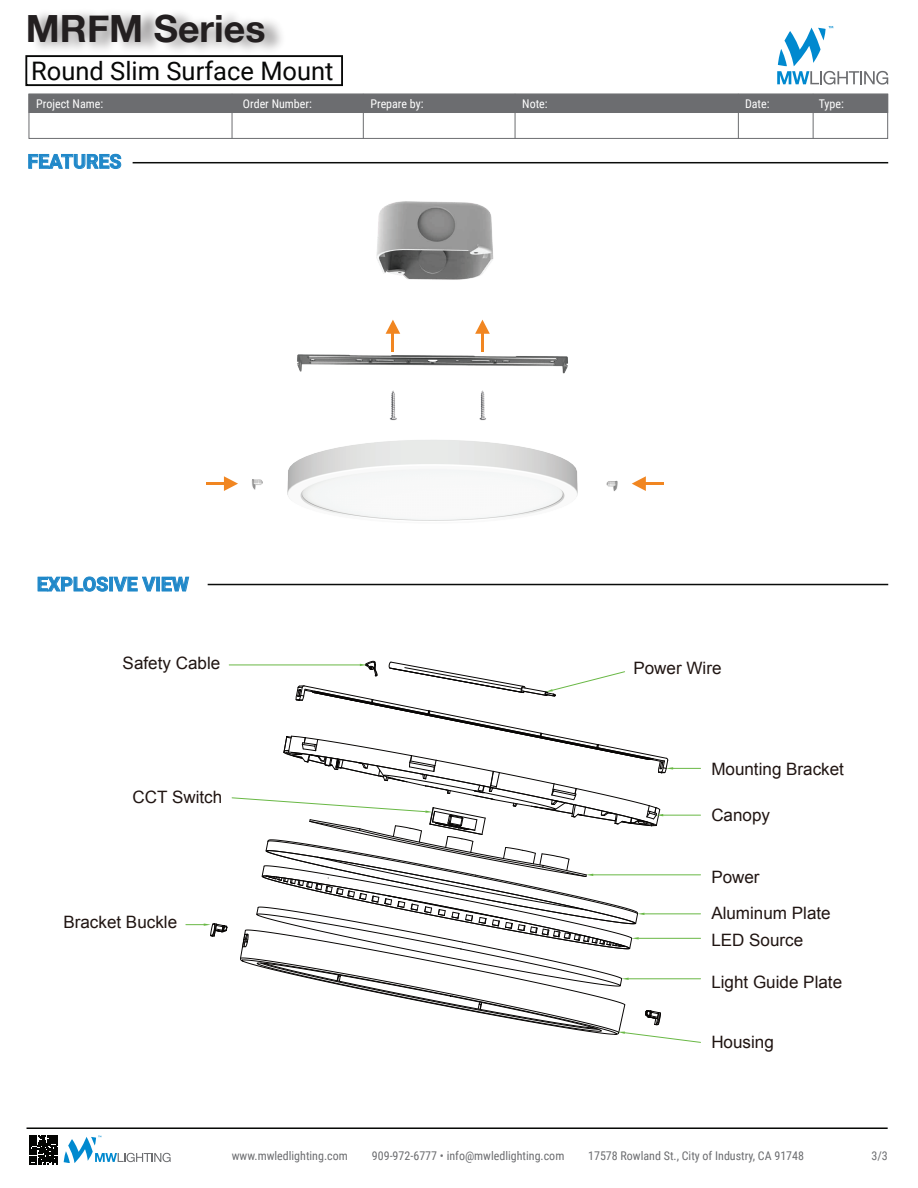
<style>
.page{position:relative;width:918px;height:1188px;background:#fff}
.page>*{position:absolute;margin:0;border:0;box-sizing:border-box;transform-origin:0 0}
.t1{font:700 37.5px "Helvetica Neue";color:#231f20}
.t2{font:25.5px "Roboto";color:#070807}
.t3{font:700 19.5px "Roboto";color:#2088c9}
.t4{font:17.1px "Arial";color:#201512}
.t5{font:12px "Roboto Condensed";color:#6c6d70}
.t6{font:12px "Roboto Condensed";color:#fff}
</style>
<div class="page">
<svg style="left:28px;top:154px;width:93px;height:15px"></svg>
<hr style="left:133px;top:162px;width:755px;height:1px;background:#0a0c0a">
<svg style="left:777px;top:26px;width:111px;height:59px"></svg>
<svg style="left:29px;top:1136px;width:28px;height:28px"></svg>
<svg style="left:64px;top:1136px;width:107px;height:27px"></svg>
<hr style="left:27px;top:1127px;width:861px;height:2px;background:#060705">
<div style="left:29px;top:94px;width:859px;height:19px;background:#6c6d70"></div>
<div style="left:29px;top:94px;width:859px;height:45px;border:1px solid #6c6d70"></div>
<hr style="left:813px;top:94px;width:1px;height:45px;background:#6c6d70">
<hr style="left:738px;top:94px;width:1px;height:45px;background:#6c6d70">
<hr style="left:232px;top:94px;width:1px;height:45px;background:#6c6d70">
<hr style="left:515px;top:94px;width:1px;height:45px;background:#6c6d70">
<hr style="left:363px;top:94px;width:1px;height:45px;background:#6c6d70">
<svg style="left:38px;top:577px;width:98px;height:15px"></svg>
<hr style="left:208px;top:584px;width:680px;height:1px;background:#0a0c0a">
<div style="left:25px;top:55px;width:318px;height:31px;background:#fff;border:2px solid #070807"></div>
<img style="left:25px;top:12px;width:266px;height:68px">
<svg style="left:186px;top:661px;width:515px;height:382px"></svg>
<hr style="left:229px;top:665px;width:131px;height:1px;background:#69b845">
<img style="left:136px;top:370px;width:602px;height:222px">
<hr style="left:644px;top:482px;width:20px;height:3px;background:#f18621">
<svg style="left:632px;top:476px;width:14px;height:15px"></svg>
<hr style="left:206px;top:482px;width:20px;height:3px;background:#f18621">
<svg style="left:224px;top:476px;width:14px;height:15px"></svg>
<img style="left:297px;top:201px;width:271px;height:169px">
<h1 class="t1" style="left:26px;top:-1px;width:241px">MRFM Series</h1>
<h2 class="t2" style="left:31px;top:53px;width:304px">Round Slim Surface Mount</h2>
<p class="t6" style="left:36px;top:95px;width:68px">Project Name:</p>
<p class="t6" style="left:243px;top:95px;width:70px">Order Number:</p>
<p class="t6" style="left:371px;top:95px;width:55px">Prepare by:</p>
<p class="t6" style="left:522px;top:95px;width:27px">Note:</p>
<p class="t6" style="left:745px;top:95px;width:26px">Date:</p>
<p class="t6" style="left:819px;top:95px;width:27px">Type:</p>
<p class="t3" style="left:28px;top:148px;width:95px">FEATURES</p>
<p class="t3" style="left:37px;top:570px;width:154px">EXPLOSIVE VIEW</p>
<p class="t4" style="left:123px;top:652px;width:99px">Safety Cable</p>
<p class="t4" style="left:133px;top:786px;width:91px">CCT Switch</p>
<p class="t4" style="left:63px;top:911px;width:115px">Bracket Buckle</p>
<p class="t4" style="left:633px;top:657px;width:90px">Power Wire</p>
<p class="t4" style="left:711px;top:758px;width:134px">Mounting Bracket</p>
<p class="t4" style="left:711px;top:804px;width:60px">Canopy</p>
<p class="t4" style="left:711px;top:866px;width:50px">Power</p>
<p class="t4" style="left:711px;top:902px;width:121px">Aluminum Plate</p>
<p class="t4" style="left:711px;top:929px;width:93px">LED Source</p>
<p class="t4" style="left:711px;top:970px;width:132px">Light Guide Plate</p>
<p class="t4" style="left:711px;top:1031px;width:64px">Housing</p>
<p class="t5" style="left:232px;top:1148px;width:117px">www.mwledlighting.com</p>
<p class="t5" style="left:372px;top:1148px;width:194px">909-972-6777 • info@mwledlighting.com</p>
<p class="t5" style="left:588px;top:1148px;width:217px">17578 Rowland St., City of Industry, CA 91748</p>
<p class="t5" style="left:871px;top:1148px;width:18px">3/3</p>
</div>
